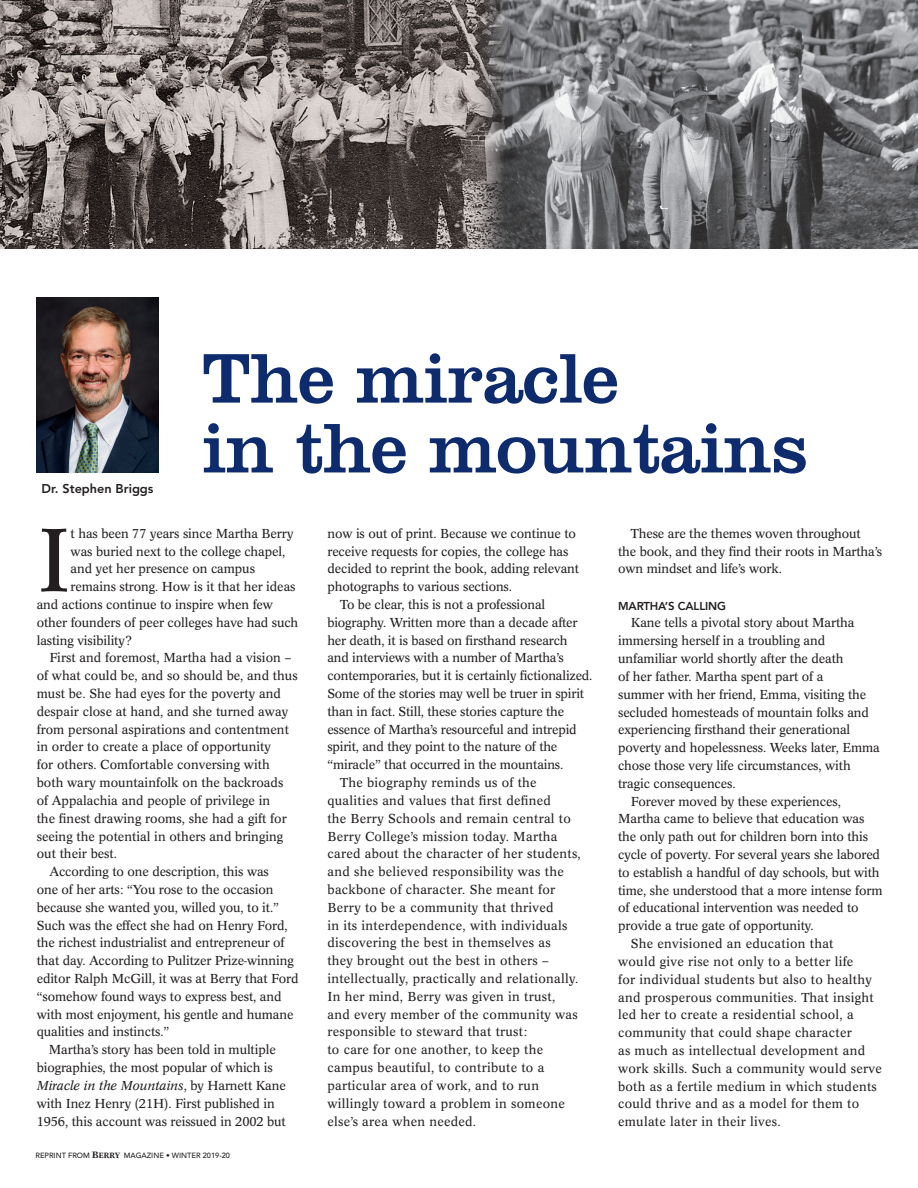
<style>
.page{position:relative;width:918px;height:1188px;background:#fff}
.page>*{position:absolute;margin:0;border:0;box-sizing:border-box;transform-origin:0 0}
.t1{font:87.9px "Concorde BQ";color:#231f20}
.t2{font:73.05px "Clarendon LT Std";letter-spacing:-.01em;color:#0d2b6d}
.t3{font:12.9px/17.9px "Concorde BQ";letter-spacing:-.01em;color:#231f20}
.t4{font:12.9px/17.9px "Concorde BQ";letter-spacing:.02em;color:#231f20}
.Mag_Captions_Av85_8{font:800 12.75px "Avenir LT Std";color:#231f20}
.t5{font:800 11.4px "Avenir LT Std";letter-spacing:-.01em;color:#231f20}
.t6{font:500 7.5px "Avenir LT Std";color:#231f20}
.s1{font-style:italic}
.s2{font-family:"Concorde BQ";font-size:9px}
.s3{font-family:"Concorde BQ"}
</style>
<div class="page">
<img style="left:37px;top:298px;width:121px;height:174px">
<img style="left:0;top:0;width:463px;height:248px">
<img style="left:463px;top:0;width:455px;height:248px">
<p class="Mag_Captions_Av85_8" style="left:42px;top:481px;width:114px">Dr. Stephen Briggs</p>
<p class="t2" style="left:202px;top:335px;width:418px">The miracle</p>
<p class="t2" style="left:202px;top:405px;width:607px">in the mountains</p>
<p class="t1" style="left:37px;top:511px;width:36px">I</p>
<p class="t3" style="left:71px;top:524px;width:224px">t has been 77 years since Martha Berry</p>
<p class="t3" style="left:71px;top:542px;width:216px">was buried next to the college chapel,</p>
<p class="t3" style="left:71px;top:560px;width:186px">and yet her presence on campus</p>
<p class="t3" style="left:71px;top:578px;width:226px">remains strong. How is it that her ideas</p>
<p class="t3" style="left:37px;top:596px;width:238px">and actions continue to inspire when few</p>
<p class="t3" style="left:37px;top:614px;width:263px">other founders of peer colleges have had such</p>
<p class="t3" style="left:37px;top:631px;width:97px">lasting visibility?</p>
<p class="t3" style="left:37px;top:649px;width:263px;text-indent:13px">First and foremost, Martha had a vision – of what could be, and so should be, and thus must be. She had eyes for the poverty and despair close at hand, and she turned away from personal aspirations and contentment in order to create a place of opportunity<br>for others. Comfortable conversing with both wary mountainfolk on the backroads of Appalachia and people of privilege in<br>the finest drawing rooms, she had a gift for seeing the potential in others and bringing out their best.</p>
<p class="t3" style="left:37px;top:863px;width:263px;text-indent:13px">According to one description, this was<br>one of her arts: “You rose to the occasion because she wanted you, willed you, to it.” Such was the effect she had on Henry Ford, the richest industrialist and entrepreneur of that day. According to Pulitzer Prize-winning editor Ralph McGill, it was at Berry that Ford “somehow found ways to express best, and with most enjoyment, his gentle and humane qualities and instincts.”</p>
<p class="t3" style="left:37px;top:1041px;width:251px;text-indent:12px">Martha’s story has been told in multiple biographies, the most popular of which is <span class="s1">Miracle in the Mountains</span>, by Harnett Kane with Inez Henry (21H). First published in 1956, this account was reissued in 2002 but</p>
<p class="t6" style="left:35px;top:1151px;width:196px">REPRINT FROM <span class="s2">B</span><span class="s3">ERRY</span> MAGAZINE • WINTER 2019-20</p>
<p class="t3" style="left:327px;top:524px;width:253px">now is out of print. Because we continue to receive requests for copies, the college has decided to reprint the book, adding relevant photographs to various sections.</p>
<p class="t3" style="left:327px;top:596px;width:267px;text-indent:13px">To be clear, this is not a professional biography. Written more than a decade after her death, it is based on firsthand research<br>and interviews with a number of Martha’s contemporaries, but it is certainly fictionalized.<br>Some of the stories may well be truer in spirit than in fact. Still, these stories capture the essence of Martha’s resourceful and intrepid spirit, and they point to the nature of the “miracle” that occurred in the mountains.</p>
<p class="t4" style="left:327px;top:774px;width:255px;text-indent:13px">The biography reminds us of the qualities and values that first defined<br>the Berry Schools and remain central to Berry College’s mission today. Martha cared about the character of her students, and she believed responsibility was the backbone of character. She meant for Berry to be a community that thrived<br>in its interdependence, with individuals discovering the best in themselves as<br>they brought out the best in others – intellectually, practically and relationally.<br>In her mind, Berry was given in trust, and every member of the community was responsible to steward that trust:<br>to care for one another, to keep the campus beautiful, to contribute to a particular area of work, and to run willingly toward a problem in someone else’s area when needed.</p>
<p class="t3" style="left:618px;top:524px;width:266px;text-indent:13px">These are the themes woven throughout the book, and they find their roots in Martha’s own mindset and life’s work.</p>
<p class="t5" style="left:618px;top:599px;width:109px">MARTHA’S CALLING</p>
<p class="t3" style="left:618px;top:614px;width:263px;text-indent:13px">Kane tells a pivotal story about Martha immersing herself in a troubling and unfamiliar world shortly after the death<br>of her father. Martha spent part of a<br>summer with her friend, Emma, visiting the secluded homesteads of mountain folks and experiencing firsthand their generational poverty and hopelessness. Weeks later, Emma chose those very life circumstances, with tragic consequences.</p>
<p class="t3" style="left:618px;top:792px;width:266px;text-indent:13px">Forever moved by these experiences, Martha came to believe that education was the only path out for children born into this cycle of poverty. For several years she labored to establish a handful of day schools, but with time, she understood that a more intense form of educational intervention was needed to provide a true gate of opportunity.</p>
<p class="t4" style="left:618px;top:935px;width:265px;text-indent:13px">She envisioned an education that<br>would give rise not only to a better life<br>for individual students but also to healthy and prosperous communities. That insight led her to create a residential school, a community that could shape character<br>as much as intellectual development and work skills. Such a community would serve both as a fertile medium in which students could thrive and as a model for them to emulate later in their lives.</p>
</div>
